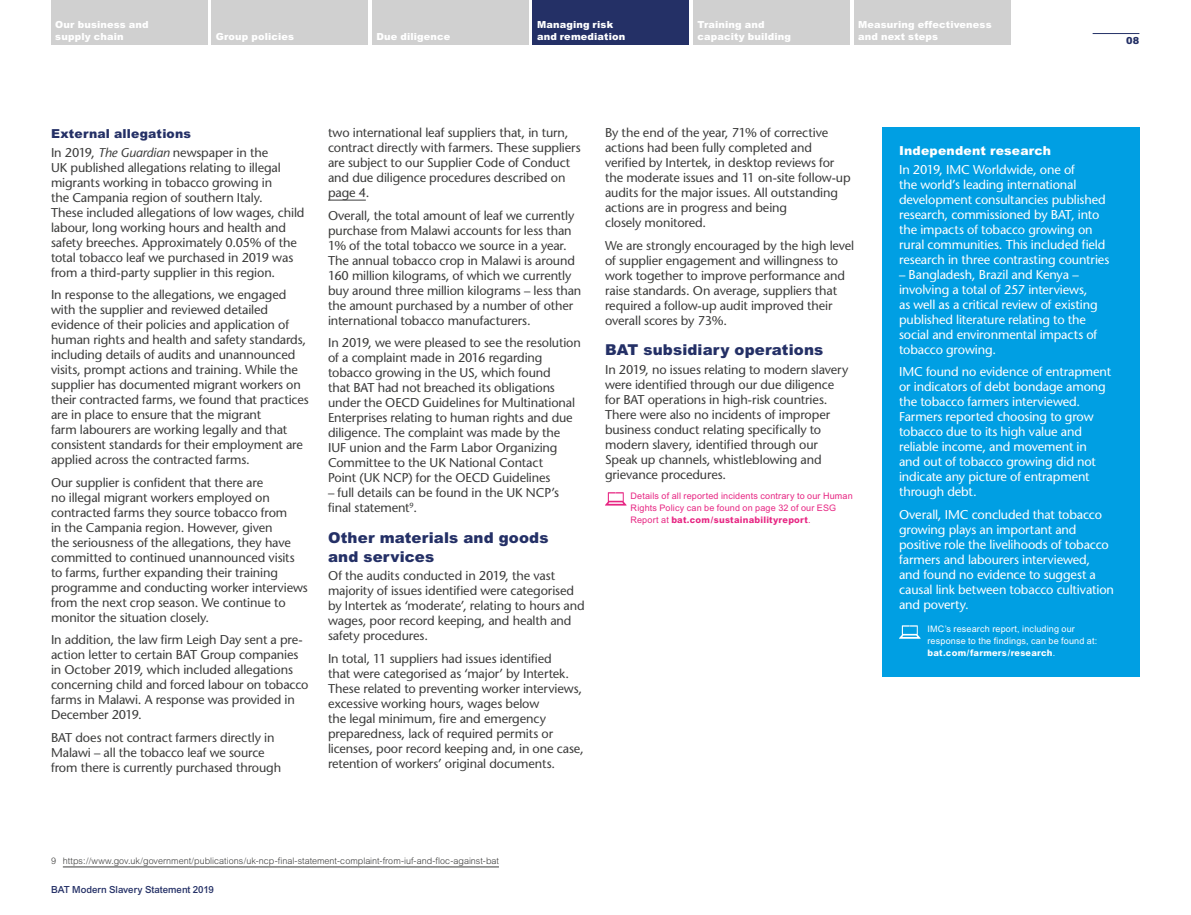
<style>
.page{position:relative;width:1191px;height:915px;background:#fff}
.page>*{position:absolute;margin:0;border:0;box-sizing:border-box;transform-origin:0 0}
.t1{font:900 15px/18.8px "Arial";letter-spacing:.01em;color:#243066}
.t2{font:500 12.75px/15px "Stone Sans Std";letter-spacing:-.01em;color:#3c3c3b}
.t3{font:500 12.75px/15px "Stone Sans Std";letter-spacing:-.01em;color:#fff}
.t4{font:900 12.3px "Arial";letter-spacing:.02em;color:#243066}
.t5{font:900 12.3px "Arial";letter-spacing:.015em;color:#fff}
.t6{font:900 9.75px/12px "Arial";letter-spacing:.015em;color:#fff}
.t7{font:500 9.75px "Arial";color:#243066}
.t8{font:900 9.75px "Arial";color:#243066}
.t9{font:9px/12px "Arial";letter-spacing:.02em;color:#e72582}
.t10{font:300 9px "Arial";color:#3c3c3b}
.t11{font:9px/12px "Arial";letter-spacing:.02em;color:#fff}
.s1{font-style:italic}
.s2{font-weight:800}
</style>
<div class="page">
<hr style="left:328px;top:200px;width:38px;height:1px;background:#3c3c3b">
<svg style="left:605px;top:492px;width:21px;height:13px"></svg>
<hr style="left:63px;top:866px;width:436px;height:1px;background:#3c3c3b">
<div style="left:882px;top:128px;width:258px;height:549px;background:#009fe3"></div>
<svg style="left:899px;top:625px;width:21px;height:13px"></svg>
<hr style="left:1092px;top:33px;width:47px;height:1px;background:#243066">
<div style="left:51px;top:0;width:156px;height:44px;background:#d0d0d0"></div>
<div style="left:212px;top:0;width:156px;height:44px;background:#d0d0d0"></div>
<div style="left:372px;top:0;width:156px;height:44px;background:#d0d0d0"></div>
<div style="left:533px;top:0;width:156px;height:44px;background:#243066"></div>
<div style="left:693px;top:0;width:156px;height:44px;background:#d0d0d0"></div>
<div style="left:854px;top:0;width:156px;height:44px;background:#d0d0d0"></div>
<p class="t6" style="left:55px;top:18px;width:95px">Our business and supply chain</p>
<p class="t6" style="left:216px;top:30px;width:80px">Group policies</p>
<p class="t6" style="left:376px;top:30px;width:75px">Due diligence</p>
<p class="t6" style="left:537px;top:18px;width:90px">Managing risk and remediation</p>
<p class="t6" style="left:697px;top:18px;width:95px">Training and capacity building</p>
<p class="t6" style="left:858px;top:18px;width:135px">Measuring effectiveness and next steps</p>
<p class="t8" style="left:1126px;top:35px;width:15px">08</p>
<p class="t4" style="left:51px;top:126px;width:142px">External allegations</p>
<p class="t2" style="left:51px;top:145px;width:255px">In 2019, <span class="s1">The Guardian</span> newspaper in the<br>UK published allegations relating to illegal migrants working in tobacco growing in<br>the Campania region of southern Italy.<br>These included allegations of low wages, child labour, long working hours and health and safety breeches. Approximately 0.05% of the total tobacco leaf we purchased in 2019 was from a third-party supplier in this region.</p>
<p class="t2" style="left:51px;top:287px;width:259px">In response to the allegations, we engaged with the supplier and reviewed detailed evidence of their policies and application of human rights and health and safety standards, including details of audits and unannounced visits, prompt actions and training. While the supplier has documented migrant workers on their contracted farms, we found that practices are in place to ensure that the migrant<br>farm labourers are working legally and that consistent standards for their employment are applied across the contracted farms.</p>
<p class="t2" style="left:51px;top:474px;width:258px">Our supplier is confident that there are<br>no illegal migrant workers employed on contracted farms they source tobacco from<br>in the Campania region. However, given<br>the seriousness of the allegations, they have committed to continued unannounced visits to farms, further expanding their training programme and conducting worker interviews from the next crop season. We continue to monitor the situation closely.</p>
<p class="t2" style="left:51px;top:632px;width:259px">In addition, the law firm Leigh Day sent a pre&shy;action letter to certain BAT Group companies in October 2019, which included allegations concerning child and forced labour on tobacco farms in Malawi. A response was provided in December 2019.</p>
<p class="t2" style="left:51px;top:729px;width:232px">BAT does not contract farmers directly in<br>Malawi – all the tobacco leaf we source from there is currently purchased through</p>
<p class="t2" style="left:328px;top:125px;width:254px">two international leaf suppliers that, in turn, contract directly with farmers. These suppliers are subject to our Supplier Code of Conduct and due diligence procedures described on page 4.</p>
<p class="t2" style="left:328px;top:207px;width:255px">Overall, the total amount of leaf we currently purchase from Malawi accounts for less than 1% of the total tobacco we source in a year.<br>The annual tobacco crop in Malawi is around 160 million kilograms, of which we currently buy around three million kilograms – less than the amount purchased by a number of other international tobacco manufacturers.</p>
<p class="t2" style="left:328px;top:335px;width:254px">In 2019, we were pleased to see the resolution of a complaint made in 2016 regarding tobacco growing in the US, which found<br>that BAT had not breached its obligations under the OECD Guidelines for Multinational Enterprises relating to human rights and due diligence. The complaint was made by the IUF union and the Farm Labor Organizing Committee to the UK National Contact<br>Point (UK NCP) for the OECD Guidelines</p>
<p class="t2" style="left:328px;top:485px;width:233px">– full details can be found in the UK NCP’s final statement<sup>9</sup>.</p>
<p class="t1" style="left:328px;top:527px;width:222px">Other materials and goods and services</p>
<p class="t2" style="left:328px;top:568px;width:258px">Of the audits conducted in 2019, the vast majority of issues identified were categorised by Intertek as ‘moderate’, relating to hours and wages, poor record keeping, and health and safety procedures.</p>
<p class="t2" style="left:328px;top:650px;width:257px">In total, 11 suppliers had issues identified<br>that were categorised as ‘major’ by Intertek.<br>These related to preventing worker interviews, excessive working hours, wages below<br>the legal minimum, fire and emergency preparedness, lack of required permits or licenses, poor record keeping and, in one case, retention of workers’ original documents.</p>
<p class="t2" style="left:605px;top:125px;width:247px">By the end of the year, 71% of corrective actions had been fully completed and verified by Intertek, in desktop reviews for the moderate issues and 11 on-site follow-up audits for the major issues. All outstanding actions are in progress and being<br>closely monitored.</p>
<p class="t2" style="left:605px;top:237px;width:251px">We are strongly encouraged by the high level of supplier engagement and willingness to work together to improve performance and raise standards. On average, suppliers that required a follow-up audit improved their overall scores by 73%.</p>
<p class="t1" style="left:605px;top:340px;width:220px">BAT subsidiary operations</p>
<p class="t2" style="left:605px;top:362px;width:245px">In 2019, no issues relating to modern slavery were identified through our due diligence for BAT operations in high-risk countries.<br>There were also no incidents of improper business conduct relating specifically to modern slavery, identified through our Speak up channels, whistleblowing and grievance procedures.</p>
<p class="t9" style="left:630px;top:489px;width:224px">Details of all reported incidents contrary to our Human<br>Rights Policy can be found on page 32 of our ESG<br>Report at <span class="s2">bat.com/sustainabilityreport</span>.</p>
<p class="t10" style="left:51px;top:855px;width:449px">9 https://www.gov.uk/government/publications/uk-ncp-final-statement-complaint-from-iuf-and-floc-against-bat</p>
<p class="t7" style="left:51px;top:883px;width:164px">BAT Modern Slavery Statement 2019</p>
<p class="t5" style="left:899px;top:143px;width:154px">Independent research</p>
<p class="t3" style="left:899px;top:162px;width:212px">In 2019, IMC Worldwide, one of<br>the world’s leading international development consultancies published research, commissioned by BAT, into the impacts of tobacco growing on rural communities. This included field research in three contrasting countries</p>
<p class="t3" style="left:899px;top:266px;width:200px">– Bangladesh, Brazil and Kenya – involving a total of 257 interviews, as well as a critical review of existing published literature relating to the social and environmental impacts of tobacco growing.</p>
<p class="t3" style="left:899px;top:364px;width:213px">IMC found no evidence of entrapment or indicators of debt bondage among the tobacco farmers interviewed.<br>Farmers reported choosing to grow tobacco due to its high value and reliable income, and movement in and out of tobacco growing did not indicate any picture of entrapment through debt.</p>
<p class="t3" style="left:899px;top:506px;width:216px">Overall, IMC concluded that tobacco growing plays an important and positive role the livelihoods of tobacco farmers and labourers interviewed, and found no evidence to suggest a causal link between tobacco cultivation and poverty.</p>
<p class="t11" style="left:927px;top:622px;width:171px">IMC’s research report, including our response to the findings, can be found at: <span class="s2">bat.com/farmers/research</span>.</p>
</div>
